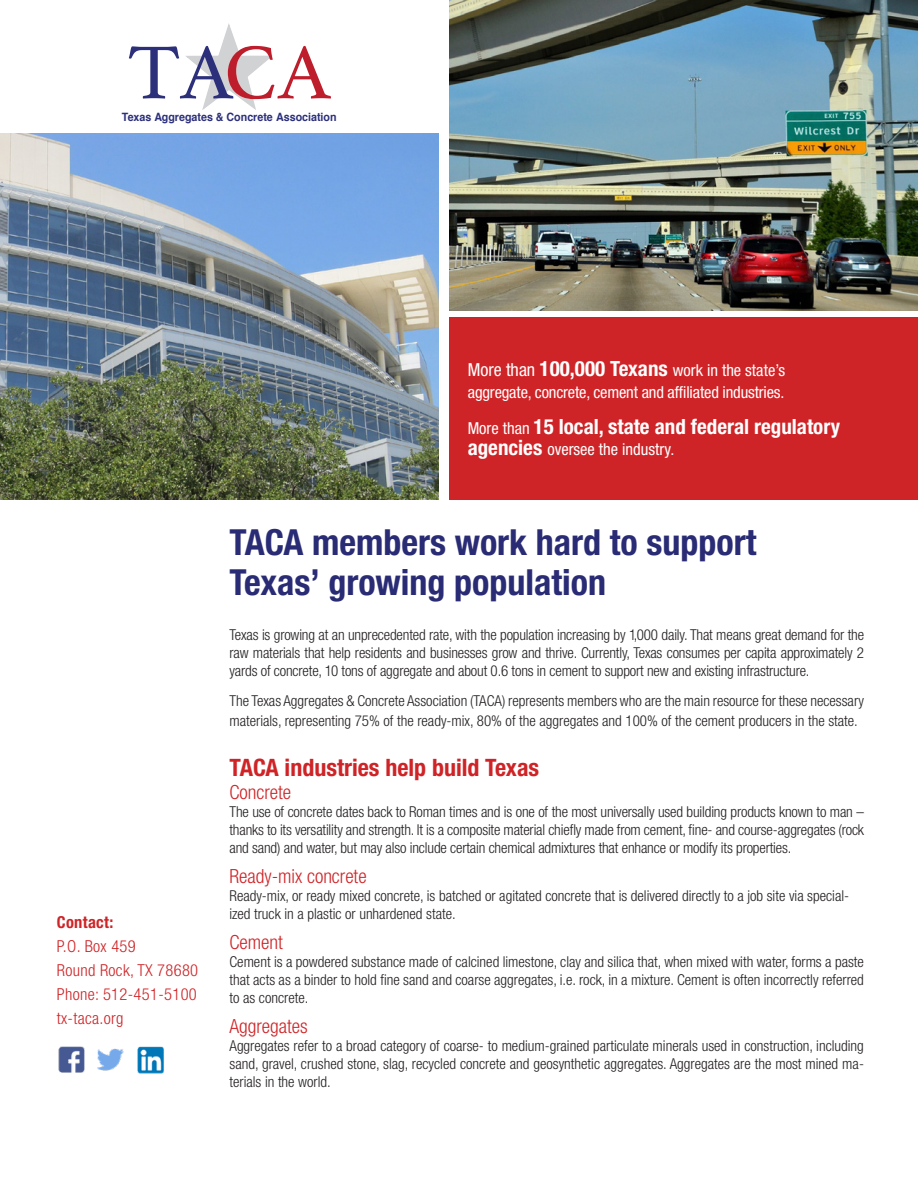
<style>
.page{position:relative;width:918px;height:1188px;background:#fff}
.page>*{position:absolute;margin:0;border:0;box-sizing:border-box;transform-origin:0 0}
.t1{font:78.9px "Athelas";color:#2c307b}
.t2{font:700 condensed 36px/40.5px "Helvetica Neue LT Std";color:#292b75}
.t3{font:700 condensed 24px "Helvetica Neue LT Std";color:#cf2427}
.t4{font:700 condensed 21px "Helvetica Neue LT Std";color:#fff}
.t5{font:300 condensed 19.5px "Helvetica Neue LT Std";color:#cf2427}
.t6{font:condensed 16.5px/22.5px "Helvetica Neue LT Std";letter-spacing:-.01em;color:#fff}
.t7{font:300 condensed 16.5px "Helvetica Neue LT Std";letter-spacing:.02em;color:#cf2427}
.t8{font:700 condensed 16.5px "Helvetica Neue LT Std";letter-spacing:.02em;color:#cf2427}
.t9{font:300 condensed 15px/18px "Helvetica Neue LT Std";color:#231f20;text-align:justify}
.t10{font:700 11.55px "Helvetica";color:#2c307b;scale:.93 1}
.s1{color:#be1d2c}
.s2{font-size:18px}
.s3{font-weight:700;font-size:21px}
.s4{font-weight:400;font-size:16.5px}
</style>
<div class="page">
<img style="left:449px;top:0;width:469px;height:310px">
<div style="left:449px;top:317px;width:469px;height:183px;background:#cf2427"></div>
<img style="left:0;top:134px;width:438px;height:366px">
<img style="left:58px;top:1046px;width:27px;height:27px">
<img style="left:97px;top:1046px;width:67px;height:28px">
<svg style="left:186px;top:23px;width:86px;height:87px"></svg>
<h1 class="t1" style="left:128px;top:10px;width:204px">TA<span class="s1">CA</span></h1>
<p class="t10" style="left:122px;top:108px;width:232px">Texas Aggregates &amp; Concrete Association</p>
<p class="t6" style="left:468px;top:358px;width:319px"><span class="s2">More than</span> <span class="s3">100,000 Texans</span> work in the state’s aggregate, concrete, cement and affiliated industries.</p>
<p class="t4" style="left:468px;top:414px;width:374px"><span class="s4">More than</span> 15 local, state and federal regulatory</p>
<p class="t6" style="left:468px;top:438px;width:208px"><span class="s3">agencies</span> oversee the industry.</p>
<p class="t8" style="left:57px;top:912px;width:58px">Contact:</p>
<p class="t7" style="left:57px;top:937px;width:80px">P.O. Box 459</p>
<p class="t7" style="left:57px;top:961px;width:143px">Round Rock, TX 78680</p>
<p class="t7" style="left:57px;top:985px;width:142px">Phone: 512-451-5100</p>
<p class="t7" style="left:57px;top:1009px;width:68px">tx-taca.org</p>
<p class="t2" style="left:230px;top:521px;width:528px">TACA members work hard to support<br>Texas’ growing population</p>
<p class="t9" style="left:230px;top:626px;width:636px">Texas is growing at an unprecedented rate, with the population increasing by 1,000 daily. That means great demand for the raw materials that help residents and businesses grow and thrive. Currently, Texas consumes per capita approximately 2 yards of concrete, 10 tons of aggregate and about 0.6 tons in cement to support new and existing infrastructure.</p>
<p class="t9" style="left:230px;top:691px;width:636px;line-height:19.8px">The Texas Aggregates &amp; Concrete Association (TACA) represents members who are the main resource for these necessary materials, representing 75% of the ready-mix, 80% of the aggregates and 100% of the cement producers in the state.</p>
<p class="t3" style="left:230px;top:753px;width:311px">TACA industries help build Texas</p>
<p class="t5" style="left:230px;top:781px;width:63px">Concrete</p>
<p class="t9" style="left:230px;top:803px;width:636px">The use of concrete dates back to Roman times and is one of the most universally used building products known to man – thanks to its versatility and strength. It is a composite material chiefly made from cement, fine- and course-aggregates (rock and sand) and water, but may also include certain chemical admixtures that enhance or modify its properties.</p>
<p class="t5" style="left:230px;top:865px;width:139px">Ready-mix concrete</p>
<p class="t9" style="left:230px;top:887px;width:621px">Ready-mix, or ready mixed concrete, is batched or agitated concrete that is delivered directly to a job site via special&shy;ized truck in a plastic or unhardened state.</p>
<p class="t5" style="left:230px;top:931px;width:55px">Cement</p>
<p class="t9" style="left:230px;top:953px;width:636px">Cement is a powdered substance made of calcined limestone, clay and silica that, when mixed with water, forms a paste that acts as a binder to hold fine sand and coarse aggregates, i.e. rock, in a mixture. Cement is often incorrectly referred to as concrete.</p>
<p class="t5" style="left:230px;top:1015px;width:80px">Aggregates</p>
<p class="t9" style="left:230px;top:1037px;width:636px">Aggregates refer to a broad category of coarse- to medium-grained particulate minerals used in construction, including sand, gravel, crushed stone, slag, recycled concrete and geosynthetic aggregates. Aggregates are the most mined ma&shy;terials in the world.</p>
</div>
